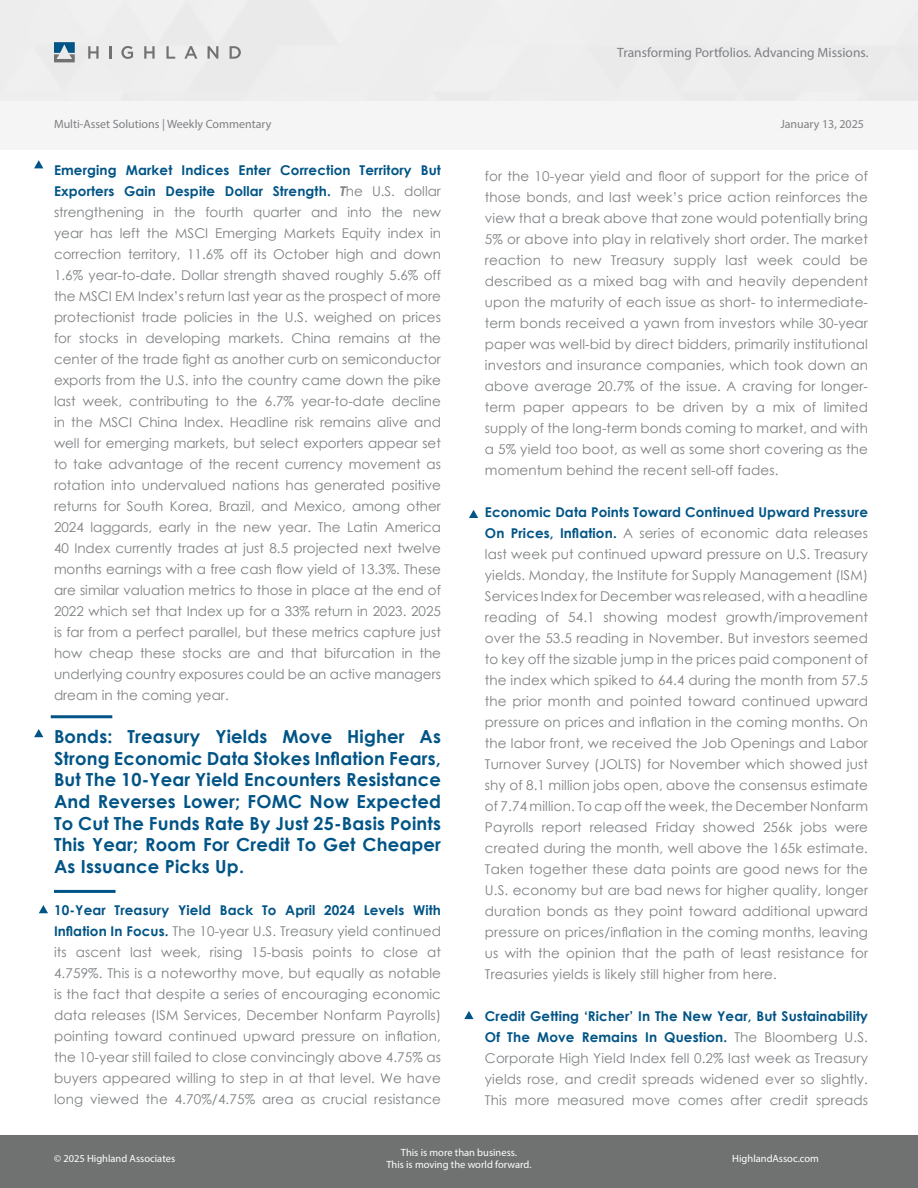
<style>
.page{position:relative;width:918px;height:1188px;background:#fff}
.page>*{position:absolute;margin:0;border:0;box-sizing:border-box;transform-origin:0 0}
.t1{font:700 18px/21.6px "Century Gothic";letter-spacing:.01em;color:#015486;text-align:justify}
.t2{font:13.5px/21px "Century Gothic";letter-spacing:.01em;color:#7e8083;text-align:justify}
.t3{font:13.5px "Myriad Pro";color:#7e8083}
.t4{font:12px "Myriad Pro";color:#7e8083}
.t5{font:10.5px "Myriad Pro";color:#fff}
.s1{font-weight:700;color:#015486}
.s2{font-weight:700;font-style:italic}
</style>
<div class="page">
<div style="left:0;top:1135px;width:918px;height:53px;background:#707271"></div>
<div style="left:0;top:102px;width:918px;height:48px;background:#f5f5f5"></div>
<svg style="left:39px;top:905px;width:9px;height:8px"></svg>
<hr style="left:54px;top:890px;width:62px;height:3px;background:#015486">
<svg style="left:34px;top:160px;width:9px;height:8px"></svg>
<svg style="left:469px;top:510px;width:9px;height:8px"></svg>
<hr style="left:51px;top:715px;width:61px;height:3px;background:#015486">
<svg style="left:464px;top:1011px;width:10px;height:8px"></svg>
<svg style="left:34px;top:729px;width:9px;height:8px"></svg>
<svg style="left:88px;top:46px;width:11px;height:13px"></svg>
<svg style="left:121px;top:46px;width:12px;height:13px"></svg>
<svg style="left:166px;top:46px;width:9px;height:13px"></svg>
<svg style="left:208px;top:46px;width:10px;height:13px"></svg>
<svg style="left:54px;top:42px;width:21px;height:20px"></svg>
<svg style="left:110px;top:46px;width:2px;height:13px"></svg>
<svg style="left:144px;top:46px;width:11px;height:13px"></svg>
<svg style="left:184px;top:46px;width:13px;height:13px"></svg>
<svg style="left:230px;top:46px;width:11px;height:13px"></svg>
<p class="t4" style="left:54px;top:117px;width:219px">Multi-Asset Solutions | Weekly Commentary</p>
<p class="t2" style="left:54px;top:159px;width:389px"><span class="s1">Emerging Market Indices Enter Correction Territory But Exporters Gain Despite Dollar Strength.</span> <span class="s2">T</span>he U.S. dollar strengthening in the fourth quarter and into the new year has left the MSCI Emerging Markets Equity index in correction territory, 11.6% off its October high and down 1.6% year-to-date. Dollar strength shaved roughly 5.6% off the MSCI EM Index’s return last year as the prospect of more protectionist trade policies in the U.S. weighed on prices for stocks in developing markets. China remains at the center of the trade fight as another curb on semiconductor exports from the U.S. into the country came down the pike last week, contributing to the 6.7% year-to-date decline in the MSCI China Index. Headline risk remains alive and well for emerging markets, but select exporters appear set to take advantage of the recent currency movement as rotation into undervalued nations has generated positive returns for South Korea, Brazil, and Mexico, among other 2024 laggards, early in the new year. The Latin America 40 Index currently trades at just 8.5 projected next twelve months earnings with a free cash flow yield of 13.3%. These are similar valuation metrics to those in place at the end of 2022 which set that Index up for a 33% return in 2023. 2025 is far from a perfect parallel, but these metrics capture just how cheap these stocks are and that bifurcation in the underlying country exposures could be an active managers dream in the coming year.</p>
<p class="t1" style="left:54px;top:725px;width:389px">Bonds: Treasury Yields Move Higher As Strong Economic Data Stokes Inflation Fears, But The 10-Year Yield Encounters Resistance And Reverses Lower; FOMC Now Expected To Cut The Funds Rate By Just 25-Basis Points This Year; Room For Credit To Get Cheaper As Issuance Picks Up.</p>
<p class="t2" style="left:54px;top:899px;width:389px"><span class="s1">10-Year Treasury Yield Back To April 2024 Levels With Inflation In Focus.</span> The 10-year U.S. Treasury yield continued its ascent last week, rising 15-basis points to close at 4.759%. This is a noteworthy move, but equally as notable is the fact that despite a series of encouraging economic data releases (ISM Services, December Nonfarm Payrolls) pointing toward continued upward pressure on inflation, the 10-year still failed to close convincingly above 4.75% as buyers appeared willing to step in at that level. We have long viewed the 4.70%/4.75% area as crucial resistance</p>
<p class="t3" style="left:617px;top:44px;width:253px">Transforming Portfolios. Advancing Missions.</p>
<p class="t4" style="left:780px;top:117px;width:85px">January 13, 2025</p>
<p class="t2" style="left:485px;top:165px;width:385px">for the 10-year yield and floor of support for the price of those bonds, and last week’s price action reinforces the view that a break above that zone would potentially bring 5% or above into play in relatively short order. The market reaction to new Treasury supply last week could be described as a mixed bag with and heavily dependent upon the maturity of each issue as short- to intermediate&shy;term bonds received a yawn from investors while 30-year paper was well-bid by direct bidders, primarily institutional investors and insurance companies, which took down an above average 20.7% of the issue. A craving for longer&shy;term paper appears to be driven by a mix of limited supply of the long-term bonds coming to market, and with a 5% yield too boot, as well as some short covering as the momentum behind the recent sell-off fades.</p>
<p class="t2" style="left:485px;top:501px;width:385px"><span class="s1">Economic Data Points Toward Continued Upward Pressure On Prices, Inflation.</span> A series of economic data releases last week put continued upward pressure on U.S. Treasury yields. Monday, the Institute for Supply Management (ISM)<br>Services Index for December was released, with a headline reading of 54.1 showing modest growth/improvement over the 53.5 reading in November. But investors seemed to key off the sizable jump in the prices paid component of the index which spiked to 64.4 during the month from 57.5 the prior month and pointed toward continued upward pressure on prices and inflation in the coming months. On the labor front, we received the Job Openings and Labor Turnover Survey (JOLTS) for November which showed just shy of 8.1 million jobs open, above the consensus estimate of 7.74 million. To cap off the week, the December Nonfarm Payrolls report released Friday showed 256k jobs were created during the month, well above the 165k estimate.<br>Taken together these data points are good news for the U.S. economy but are bad news for higher quality, longer duration bonds as they point toward additional upward pressure on prices/inflation in the coming months, leaving us with the opinion that the path of least resistance for Treasuries yields is likely still higher from here.</p>
<p class="t2" style="left:485px;top:1006px;width:385px"><span class="s1">Credit Getting ‘Richer’ In The New Year, But Sustainability Of The Move Remains In Question.</span> The Bloomberg U.S.<br>Corporate High Yield Index fell 0.2% last week as Treasury yields rose, and credit spreads widened ever so slightly.<br>This more measured move comes after credit spreads</p>
<p class="t5" style="left:401px;top:1146px;width:118px">This is more than business.</p>
<p class="t5" style="left:386px;top:1158px;width:147px">This is moving the world forward.</p>
<p class="t5" style="left:54px;top:1152px;width:123px">© 2025 Highland Associates</p>
<p class="t5" style="left:732px;top:1152px;width:88px">HighlandAssoc.com</p>
</div>
